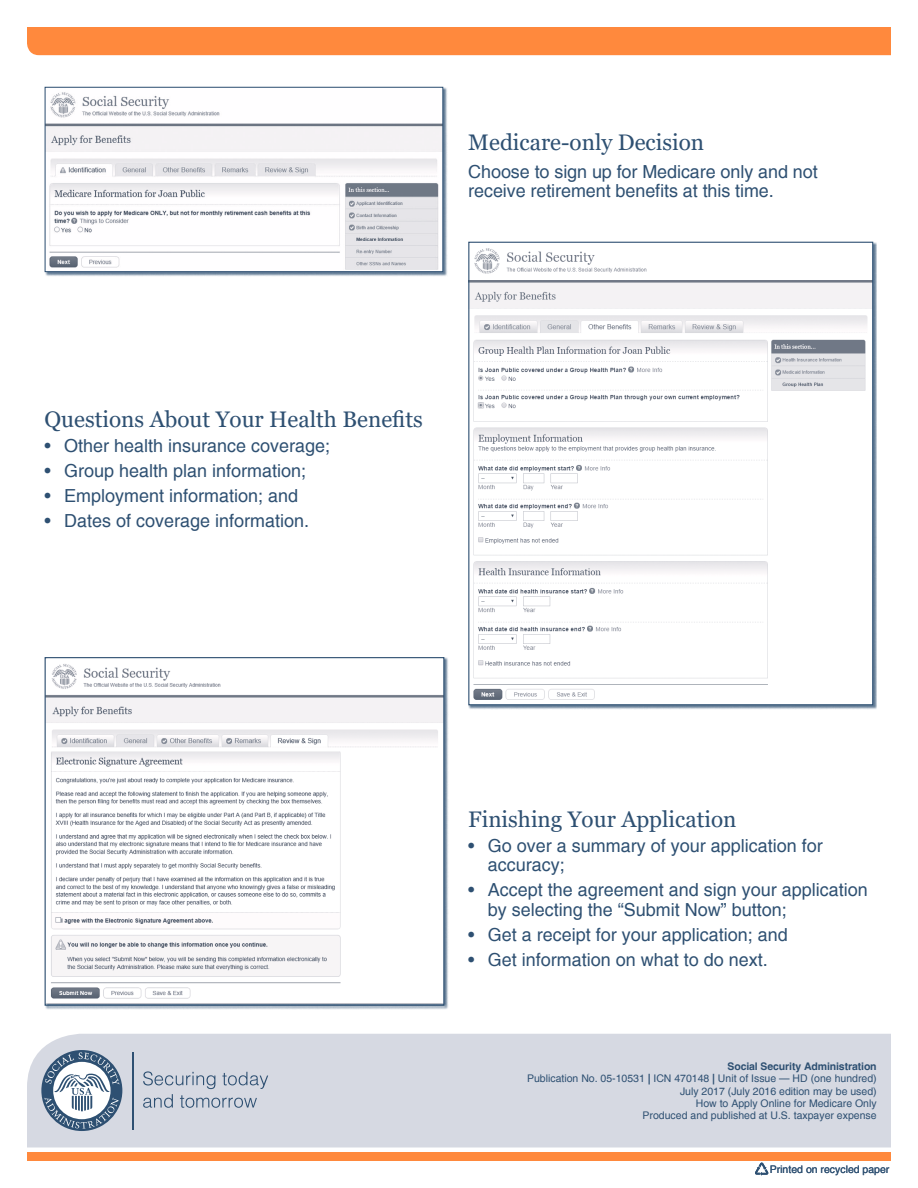
<style>
.page{position:relative;width:918px;height:1188px;background:#fff}
.page>*{position:absolute;margin:0;border:0;box-sizing:border-box;transform-origin:0 0}
.t1{font:22.5px "Georgia";color:#2e5072}
.t2{font:18px/19.5px "Helvetica";color:#2e5072}
.t3{font:10.5px "Helvetica";color:#2e5072}
.t4{font:700 10.5px "Helvetica";letter-spacing:-.01em;color:#2e5072}
.s1{font-weight:700}
</style>
<div class="page">
<div style="left:27px;top:1034px;width:864px;height:113px;background:#d6d9e2"></div>
<div style="left:27px;top:27px;width:864px;height:28px;background:#ff893d"></div>
<div style="left:27px;top:1153px;width:864px;height:8px;background:#ff893d"></div>
<div style="left:41px;top:1050px;width:81px;height:81px;background:#2e5072;border-radius:50%"></div>
<svg style="left:44px;top:1052px;width:75px;height:77px"></svg>
<hr style="left:132px;top:1052px;width:1px;height:77px;background:#2e5072">
<svg style="left:143px;top:1071px;width:125px;height:37px"></svg>
<div style="left:45px;top:87px;width:403px;height:189px;background:#2e5072;opacity:.75"></div>
<img style="left:47px;top:89px;width:394px;height:181px">
<div style="left:45px;top:87px;width:398px;height:185px;border:1px solid #2e5072"></div>
<img style="left:470px;top:248px;width:401px;height:452px">
<div style="left:45px;top:657px;width:404px;height:353px;background:#2e5072;opacity:.75"></div>
<img style="left:47px;top:659px;width:395px;height:345px">
<div style="left:45px;top:657px;width:399px;height:349px;border:1px solid #2e5072"></div>
<svg style="left:755px;top:1163px;width:13px;height:13px"></svg>
<h1 class="t1" style="left:468px;top:128px;width:237px">Medicare-only Decision</h1>
<p class="t2" style="left:468px;top:162px;width:351px">Choose to sign up for Medicare only and not receive retirement benefits at this time.</p>
<h1 class="t1" style="left:45px;top:406px;width:380px">Questions About Your Health Benefits</h1>
<p class="t2" style="left:45px;top:437px;width:287px">• Other health insurance coverage;</p>
<p class="t2" style="left:45px;top:462px;width:263px">• Group health plan information;</p>
<p class="t2" style="left:45px;top:487px;width:255px">• Employment information; and</p>
<p class="t2" style="left:45px;top:512px;width:266px">• Dates of coverage information.</p>
<h1 class="t1" style="left:468px;top:806px;width:270px">Finishing Your Application</h1>
<p class="t2" style="left:488px;top:836px;width:337px;text-indent:-19px">• Go over a summary of your application for accuracy;</p>
<p class="t2" style="left:488px;top:881px;width:382px;text-indent:-19px">• Accept the agreement and sign your application by selecting the “Submit Now” button;</p>
<p class="t2" style="left:468px;top:925px;width:321px">• Get a receipt for your application; and</p>
<p class="t2" style="left:468px;top:950px;width:301px">• Get information on what to do next.</p>
<p class="t4" style="left:727px;top:1060px;width:151px">Social Security Administration</p>
<p class="t3" style="left:527px;top:1072px;width:351px">Publication No. 05-10531 <span class="s1">|</span> ICN 470148 <span class="s1">|</span> Unit of Issue — HD (one hundred)</p>
<p class="t3" style="left:680px;top:1085px;width:198px">July 2017 (July 2016 edition may be used)</p>
<p class="t3" style="left:696px;top:1097px;width:182px">How to Apply Online for Medicare Only</p>
<p class="t3" style="left:643px;top:1110px;width:236px">Produced and published at U.S. taxpayer expense</p>
<h1 class="t3" style="left:770px;top:1163px;width:121px">Printed on recycled paper</h1>
</div>
